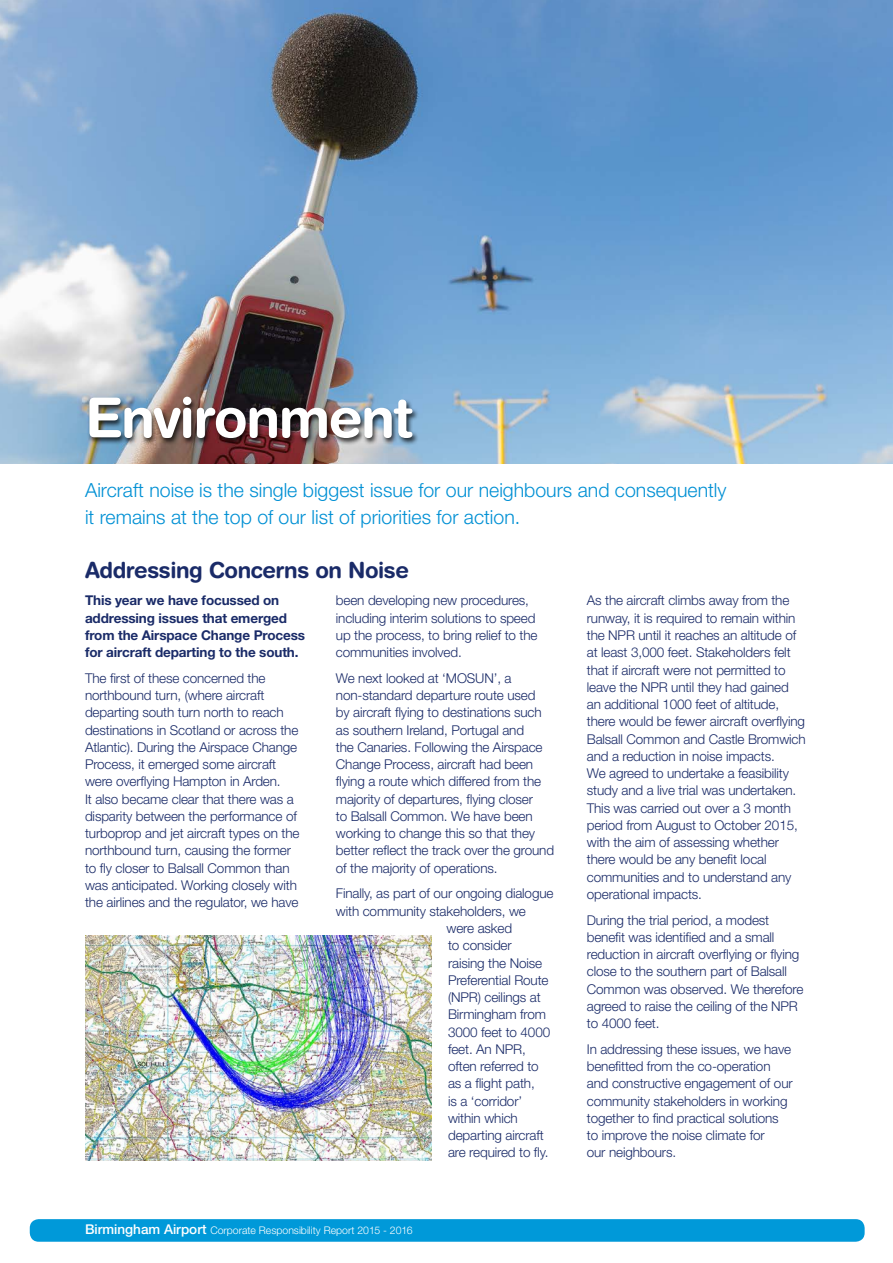
<style>
.page{position:relative;width:893px;height:1263px;background:#fff}
.page>*{position:absolute;margin:0;border:0;box-sizing:border-box;transform-origin:0 0}
.t1{font:700 55.2px "Helvetica Rounded LT Std";letter-spacing:-.025em;color:#fff}
.t2{font:700 22.2px "Helvetica Rounded LT Std";letter-spacing:-.02em;color:#1a2b68}
.t3{font:300 19.5px/27px "Helvetica Neue LT Std";color:#0090d4}
.t4{font:300 13.5px/17.2px "Helvetica Neue LT Std";letter-spacing:-.01em;color:#1a2b68}
.t5{font:700 13.5px/17.2px "Helvetica Neue LT Std";letter-spacing:-.01em;color:#1a2b68}
.t6{font:300 10.5px "Helvetica Neue LT Std";color:#fff}
.s1{font-weight:500;font-size:13.5px}
</style>
<div class="page">
<div style="left:30px;top:1219px;width:835px;height:23px;background:#0099d9;border-radius:9px"></div>
<img style="left:0;top:0;width:893px;height:463px">
<img style="left:85px;top:935px;width:346px;height:226px">
<div style="left:87px;top:396px;width:332px;height:50px;background:#000;opacity:.75"></div>
<h1 class="t1" style="left:85px;top:384px;width:330px">Environment</h1>
<h3 class="t3" style="left:85px;top:476px;width:643px">Aircraft noise is the single biggest issue for our neighbours and consequently it remains at the top of our list of priorities for action.</h3>
<h2 class="t2" style="left:85px;top:556px;width:325px">Addressing Concerns on Noise</h2>
<p class="t5" style="left:85px;top:592px;width:222px">This year we have focussed on addressing issues that emerged from the Airspace Change Process for aircraft departing to the south.</p>
<p class="t4" style="left:85px;top:669px;width:216px">The first of these concerned the northbound turn, (where aircraft departing south turn north to reach destinations in Scotland or across the Atlantic). During the Airspace Change Process, it emerged some aircraft were overflying Hampton in Arden.<br>It also became clear that there was a disparity between the performance of turboprop and jet aircraft types on the northbound turn, causing the former to fly closer to Balsall Common than was anticipated. Working closely with the airlines and the regulator, we have</p>
<p class="t4" style="left:336px;top:592px;width:203px">been developing new procedures, including interim solutions to speed up the process, to bring relief to the communities involved.</p>
<p class="t4" style="left:336px;top:669px;width:220px">We next looked at ‘MOSUN’, a non-standard departure route used<br>by aircraft flying to destinations such as southern Ireland, Portugal and<br>the Canaries. Following the Airspace Change Process, aircraft had been flying a route which differed from the majority of departures, flying closer<br>to Balsall Common. We have been working to change this so that they better reflect the track over the ground of the majority of operations.</p>
<p class="t4" style="left:336px;top:885px;width:219px">Finally, as part of our ongoing dialogue</p>
<p class="t4" style="left:336px;top:902px;width:191px">with community stakeholders, we</p>
<p class="t4" style="left:447px;top:919px;width:67px">were asked</p>
<p class="t4" style="left:448px;top:936px;width:65px">to consider</p>
<p class="t4" style="left:448px;top:954px;width:96px">raising the Noise</p>
<p class="t4" style="left:448px;top:971px;width:102px">Preferential Route</p>
<p class="t4" style="left:448px;top:988px;width:94px">(NPR) ceilings at</p>
<p class="t4" style="left:448px;top:1005px;width:99px">Birmingham from</p>
<p class="t4" style="left:448px;top:1023px;width:104px">3000 feet to 4000</p>
<p class="t4" style="left:448px;top:1040px;width:79px">feet. An NPR,</p>
<p class="t4" style="left:448px;top:1057px;width:92px">often referred to</p>
<p class="t4" style="left:448px;top:1074px;width:88px">as a flight path,</p>
<p class="t4" style="left:448px;top:1092px;width:76px">is a ‘corridor’</p>
<p class="t4" style="left:448px;top:1109px;width:71px">within which</p>
<p class="t4" style="left:448px;top:1126px;width:97px">departing aircraft</p>
<p class="t4" style="left:448px;top:1143px;width:102px">are required to fly.</p>
<p class="t6" style="left:85px;top:1224px;width:329px"><span class="s1">Birmingham Airport</span> Corporate Responsibility Report 2015 - 2016</p>
<p class="t4" style="left:587px;top:592px;width:220px">As the aircraft climbs away from the runway, it is required to remain within the NPR until it reaches an altitude of at least 3,000 feet. Stakeholders felt that if aircraft were not permitted to leave the NPR until they had gained an additional 1000 feet of altitude, there would be fewer aircraft overflying Balsall Common and Castle Bromwich and a reduction in noise impacts.<br>We agreed to undertake a feasibility study and a live trial was undertaken.<br>This was carried out over a 3 month period from August to October 2015, with the aim of assessing whether there would be any benefit local communities and to understand any operational impacts.</p>
<p class="t4" style="left:587px;top:911px;width:218px">During the trial period, a modest benefit was identified and a small reduction in aircraft overflying or flying close to the southern part of Balsall Common was observed. We therefore agreed to raise the ceiling of the NPR to 4000 feet.</p>
<p class="t4" style="left:587px;top:1040px;width:207px">In addressing these issues, we have benefitted from the co-operation and constructive engagement of our community stakeholders in working together to find practical solutions to improve the noise climate for<br>our neighbours.</p>
</div>
